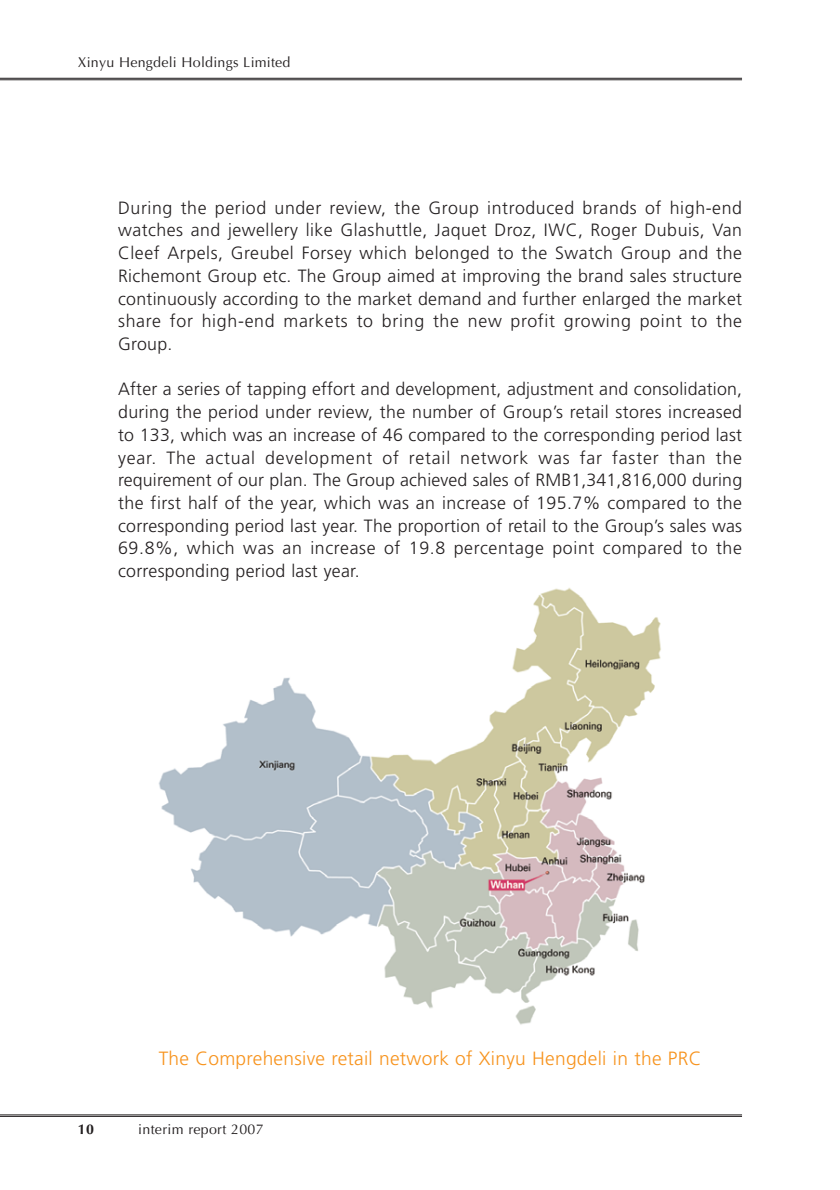
<style>
.page{position:relative;width:840px;height:1190px;background:#fff}
.page>*{position:absolute;margin:0;border:0;box-sizing:border-box;transform-origin:0 0}
.t1{font:300 19.2px "Frutiger";letter-spacing:.015em;color:#f7931d}
.t2{font:300 17.8px/22.8px "Frutiger";letter-spacing:.035em;color:#231f20;text-align:justify}
.t3{font:14.2px "Optima";letter-spacing:.015em;color:#231f20}
.t4{font:700 14.2px "Optima";color:#231f20}
</style>
<div class="page">
<hr style="left:0;top:78px;width:742px;height:1px;background:#231f20">
<hr style="left:0;top:79px;width:742px;height:1px;background:#231f20">
<hr style="left:0;top:1114px;width:742px;height:1px;background:#231f20">
<hr style="left:0;top:1116px;width:742px;height:1px;background:#231f20">
<img style="left:158px;top:588px;width:503px;height:437px">
<p class="t3" style="left:78px;top:56px;width:214px">Xinyu Hengdeli Holdings Limited</p>
<p class="t2" style="left:118px;top:197px;width:626px">During the period under review, the Group introduced brands of high-end watches and jewellery like Glashuttle, Jaquet Droz, IWC, Roger Dubuis, Van Cleef Arpels, Greubel Forsey which belonged to the Swatch Group and the Richemont Group etc. The Group aimed at improving the brand sales structure continuously according to the market demand and further enlarged the market share for high-end markets to bring the new profit growing point to the Group.</p>
<p class="t2" style="left:118px;top:379px;width:626px">After a series of tapping effort and development, adjustment and consolidation, during the period under review, the number of Group’s retail stores increased to 133, which was an increase of 46 compared to the corresponding period last year. The actual development of retail network was far faster than the requirement of our plan. The Group achieved sales of RMB1,341,816,000 during the first half of the year, which was an increase of 195.7% compared to the corresponding period last year. The proportion of retail to the Group’s sales was 69.8%, which was an increase of 19.8 percentage point compared to the corresponding period last year.</p>
<p class="t1" style="left:159px;top:1051px;width:544px">The Comprehensive retail network of Xinyu Hengdeli in the PRC</p>
<p class="t4" style="left:78px;top:1123px;width:18px">10</p>
<p class="t3" style="left:138px;top:1123px;width:127px">interim report 2007</p>
</div>
